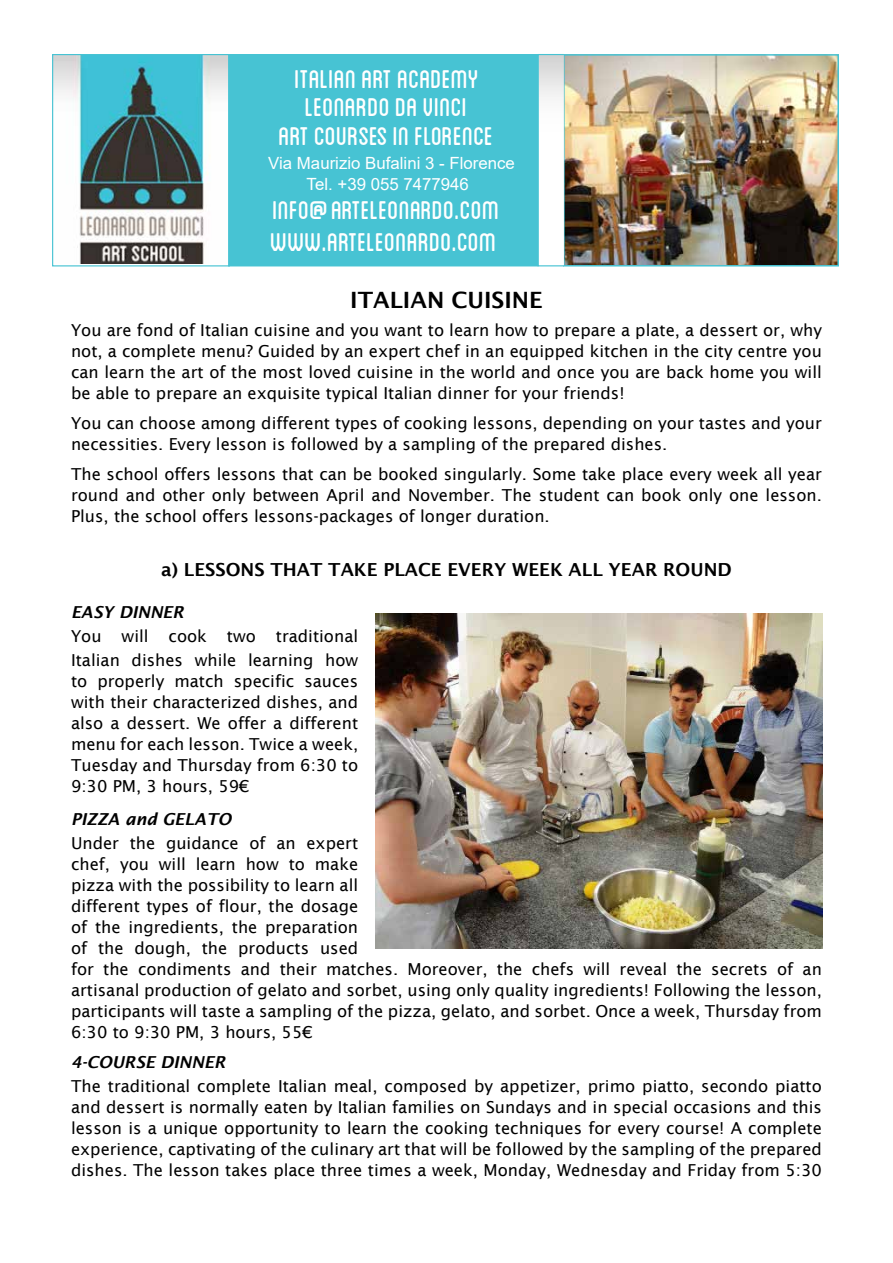
<style>
.page{position:relative;width:893px;height:1263px;background:#fff}
.page>*{position:absolute;margin:0;border:0;box-sizing:border-box;transform-origin:0 0}
.t1{font:36px/28.5px "Blanch Caps";color:#fff;text-align:center}
.t2{font:600 22.5px "Lucida Sans";color:#000}
.t3{font:600 18px "Lucida Sans";color:#000}
.t4{font:16.8px/21.5px "Arial";color:#fff;text-align:center}
.t5{font:16.5px/21px "Lucida Sans";color:#000;text-align:justify}
.t6{font:italic 600 16.5px "Lucida Sans";color:#000}
</style>
<div class="page">
<img style="left:540px;top:56px;width:296px;height:207px">
<div style="left:563px;top:54px;width:276px;height:212px;border:2px solid #47c3d3"></div>
<img style="left:54px;top:56px;width:174px;height:208px">
<div style="left:52px;top:54px;width:178px;height:212px;border:1px solid #47c3d3"></div>
<div style="left:229px;top:55px;width:309px;height:211px;background:#47c3d3"></div>
<div style="left:228px;top:54px;width:310px;height:212px;border:2px solid #47c3d3"></div>
<div style="left:538px;top:54px;width:26px;height:212px;border:1px solid #47c3d3"></div>
<img style="left:375px;top:613px;width:448px;height:336px">
<h1 class="t1" style="left:279px;top:63px;width:216px">ITALIAN ART ACADEMY<br>LEONARDO DA VINCI<br>Art courses in Florence</h1>
<p class="t4" style="left:268px;top:152px;width:248px">Via Maurizio Bufalini 3 - Florence<br>Tel. +39 055 7477946</p>
<h1 class="t1" style="left:270px;top:192px;width:231px;line-height:32.1px;text-align:left">info@arteleonardo.com<br>WWW.ARTELEONARDO.COM</h1>
<h2 class="t2" style="left:350px;top:287px;width:194px">ITALIAN CUISINE</h2>
<p class="t5" style="left:71px;top:319px;width:752px">You are fond of Italian cuisine and you want to learn how to prepare a plate, a dessert or, why not, a complete menu? Guided by an expert chef in an equipped kitchen in the city centre you can learn the art of the most loved cuisine in the world and once you are back home you will be able to prepare an exquisite typical Italian dinner for your friends!</p>
<p class="t5" style="left:71px;top:412px;width:752px">You can choose among different types of cooking lessons, depending on your tastes and your necessities. Every lesson is followed by a sampling of the prepared dishes.</p>
<p class="t5" style="left:71px;top:463px;width:752px">The school offers lessons that can be booked singularly. Some take place every week all year round and other only between April and November. The student can book only one lesson.<br>Plus, the school offers lessons-packages of longer duration.</p>
<p class="t3" style="left:161px;top:559px;width:572px">a) LESSONS THAT TAKE PLACE EVERY WEEK ALL YEAR ROUND</p>
<p class="t6" style="left:71px;top:602px;width:114px">EASY DINNER</p>
<p class="t5" style="left:71px;top:624px;width:289px;line-height:24px">You will cook two traditional<br>Italian dishes while learning how</p>
<p class="t5" style="left:71px;top:670px;width:289px">to properly match specific sauces with their characterized dishes, and also a dessert. We offer a different menu for each lesson. Twice a week, Tuesday and Thursday from 6:30 to 9:30 PM, 3 hours, 59€</p>
<p class="t6" style="left:71px;top:809px;width:162px">PIZZA and GELATO</p>
<p class="t5" style="left:71px;top:832px;width:752px;text-align:left">Under the guidance of an expert<br>chef, you will learn how to make<br>pizza with the possibility to learn all<br>different types of flour, the dosage<br>of the ingredients, the preparation<br>of the dough, the products used<br>for the condiments and their matches. Moreover, the chefs will reveal the secrets of an artisanal production of gelato and sorbet, using only quality ingredients! Following the lesson, participants will taste a sampling of the pizza, gelato, and sorbet. Once a week, Thursday from 6:30 to 9:30 PM, 3 hours, 55€</p>
<p class="t6" style="left:71px;top:1052px;width:156px">4-COURSE DINNER</p>
<p class="t5" style="left:71px;top:1075px;width:752px">The traditional complete Italian meal, composed by appetizer, primo piatto, secondo piatto and dessert is normally eaten by Italian families on Sundays and in special occasions and this lesson is a unique opportunity to learn the cooking techniques for every course! A complete experience, captivating of the culinary art that will be followed by the sampling of the prepared dishes. The lesson takes place three times a week, Monday, Wednesday and Friday from 5:30</p>
</div>
